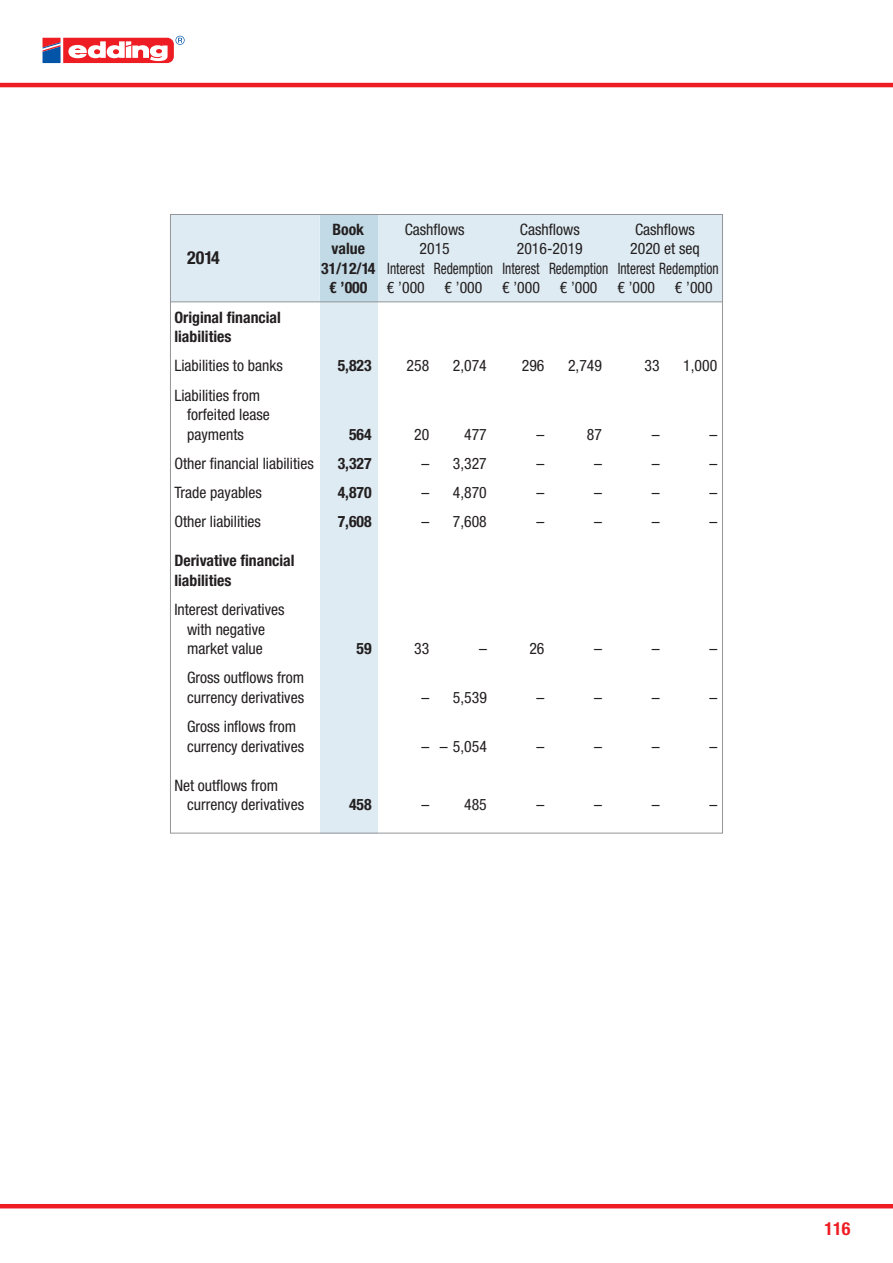
<style>
.page{position:relative;width:893px;height:1263px;background:#fff}
.page>*{position:absolute;margin:0;border:0;box-sizing:border-box;transform-origin:0 0}
.t1{font:700 condensed 18px "Helvetica Neue LTW1 G";color:#231f20}
.t2{font:700 condensed 18px "Helvetica Neue LTW1 G";color:#ee1d23}
.t3{font:condensed 15.75px/19.5px "Helvetica Neue LTW1 G";color:#231f20}
.t4{font:700 condensed 15.75px/19.5px "Helvetica Neue LTW1 G";color:#231f20}
.t5{font:condensed 15.75px "Helvetica Neue LTW1 G";color:#231f20;scale:.85 1}
.s1{font-weight:700}
.s2{font-weight:400}
</style>
<div class="page">
<div style="left:172px;top:216px;width:549px;height:85px;background:#deebf2"></div>
<div style="left:320px;top:302px;width:57px;height:531px;background:#deebf2"></div>
<div style="left:320px;top:215px;width:57px;height:87px;background:#c2dae6"></div>
<hr style="left:170px;top:301px;width:553px;height:1px;background:#939598">
<hr style="left:0;top:83px;width:893px;height:4px;background:#ee1d23">
<svg style="left:43px;top:36px;width:142px;height:27px"></svg>
<hr style="left:0;top:1204px;width:893px;height:4px;background:#ee1d23">
<p class="t1" style="left:187px;top:247px;width:34px">2014</p>
<p class="t4" style="left:332px;top:220px;width:33px">Book</p>
<p class="t3" style="left:405px;top:220px;width:61px">Cashflows</p>
<p class="t3" style="left:520px;top:220px;width:61px">Cashflows</p>
<p class="t3" style="left:635px;top:220px;width:61px">Cashflows</p>
<p class="t4" style="left:332px;top:239px;width:35px">value</p>
<p class="t3" style="left:420px;top:239px;width:32px">2015</p>
<p class="t3" style="left:517px;top:239px;width:68px">2016-2019</p>
<p class="t3" style="left:630px;top:239px;width:71px">2020 et seq</p>
<p class="t5" style="left:321px;top:259px;width:469px"><span class="s1">31/12/14</span> Interest Redemption Interest Redemption Interest Redemption</p>
<p class="t4" style="left:329px;top:278px;width:97px">€ ’000 <span class="s2">€ ’000</span></p>
<p class="t3" style="left:445px;top:278px;width:39px">€ ’000</p>
<p class="t3" style="left:502px;top:278px;width:39px">€ ’000</p>
<p class="t3" style="left:560px;top:278px;width:39px">€ ’000</p>
<p class="t3" style="left:617px;top:278px;width:39px">€ ’000</p>
<p class="t3" style="left:675px;top:278px;width:39px">€ ’000</p>
<p class="t4" style="left:174px;top:307px;width:108px">Original financial liabilities</p>
<p class="t3" style="left:174px;top:356px;width:110px">Liabilities to banks</p>
<p class="t4" style="left:338px;top:356px;width:36px">5,823</p>
<p class="t3" style="left:407px;top:356px;width:24px">258</p>
<p class="t3" style="left:453px;top:356px;width:36px">2,074</p>
<p class="t3" style="left:522px;top:356px;width:24px">296</p>
<p class="t3" style="left:568px;top:356px;width:36px">2,749</p>
<p class="t3" style="left:644px;top:356px;width:17px">33</p>
<p class="t3" style="left:683px;top:356px;width:36px">1,000</p>
<p class="t3" style="left:187px;top:385px;width:84px;text-indent:-13px">Liabilities from forfeited lease payments</p>
<p class="t4" style="left:349px;top:424px;width:24px">564</p>
<p class="t3" style="left:414px;top:424px;width:17px">20</p>
<p class="t3" style="left:464px;top:424px;width:24px">477</p>
<p class="t3" style="left:537px;top:424px;width:9px">–</p>
<p class="t3" style="left:587px;top:424px;width:17px">87</p>
<p class="t3" style="left:652px;top:424px;width:9px">–</p>
<p class="t3" style="left:709px;top:424px;width:9px">–</p>
<p class="t3" style="left:174px;top:454px;width:141px">Other financial liabilities</p>
<p class="t4" style="left:338px;top:454px;width:36px">3,327</p>
<p class="t3" style="left:421px;top:454px;width:67px">– 3,327</p>
<p class="t3" style="left:537px;top:454px;width:9px">–</p>
<p class="t3" style="left:594px;top:454px;width:9px">–</p>
<p class="t3" style="left:652px;top:454px;width:9px">–</p>
<p class="t3" style="left:709px;top:454px;width:9px">–</p>
<p class="t3" style="left:174px;top:483px;width:89px">Trade payables</p>
<p class="t4" style="left:338px;top:483px;width:36px">4,870</p>
<p class="t3" style="left:421px;top:483px;width:67px">– 4,870</p>
<p class="t3" style="left:537px;top:483px;width:9px">–</p>
<p class="t3" style="left:594px;top:483px;width:9px">–</p>
<p class="t3" style="left:652px;top:483px;width:9px">–</p>
<p class="t3" style="left:709px;top:483px;width:9px">–</p>
<p class="t3" style="left:174px;top:512px;width:88px">Other liabilities</p>
<p class="t4" style="left:338px;top:512px;width:36px">7,608</p>
<p class="t3" style="left:421px;top:512px;width:67px">– 7,608</p>
<p class="t3" style="left:537px;top:512px;width:9px">–</p>
<p class="t3" style="left:594px;top:512px;width:9px">–</p>
<p class="t3" style="left:652px;top:512px;width:9px">–</p>
<p class="t3" style="left:709px;top:512px;width:9px">–</p>
<p class="t4" style="left:174px;top:551px;width:122px">Derivative financial liabilities</p>
<p class="t3" style="left:174px;top:600px;width:112px;text-align:center">Interest derivatives with negative market value</p>
<p class="t4" style="left:357px;top:639px;width:17px">59</p>
<p class="t3" style="left:414px;top:639px;width:17px">33</p>
<p class="t3" style="left:479px;top:639px;width:9px">–</p>
<p class="t3" style="left:529px;top:639px;width:17px">26</p>
<p class="t3" style="left:594px;top:639px;width:9px">–</p>
<p class="t3" style="left:652px;top:639px;width:9px">–</p>
<p class="t3" style="left:709px;top:639px;width:9px">–</p>
<p class="t3" style="left:187px;top:668px;width:119px">Gross outflows from currency derivatives</p>
<p class="t3" style="left:187px;top:717px;width:118px">Gross inflows from currency derivatives</p>
<p class="t3" style="left:187px;top:775px;width:118px;text-indent:-13px">Net outflows from currency derivatives</p>
<p class="t3" style="left:421px;top:688px;width:67px">– 5,539</p>
<p class="t3" style="left:537px;top:688px;width:9px">–</p>
<p class="t3" style="left:594px;top:688px;width:9px">–</p>
<p class="t3" style="left:652px;top:688px;width:9px">–</p>
<p class="t3" style="left:709px;top:688px;width:9px">–</p>
<p class="t3" style="left:421px;top:736px;width:67px">– – 5,054</p>
<p class="t3" style="left:537px;top:736px;width:9px">–</p>
<p class="t3" style="left:594px;top:736px;width:9px">–</p>
<p class="t3" style="left:652px;top:736px;width:9px">–</p>
<p class="t3" style="left:709px;top:736px;width:9px">–</p>
<p class="t4" style="left:349px;top:795px;width:24px">458</p>
<p class="t3" style="left:421px;top:795px;width:67px">– 485</p>
<p class="t3" style="left:537px;top:795px;width:9px">–</p>
<p class="t3" style="left:594px;top:795px;width:9px">–</p>
<p class="t3" style="left:652px;top:795px;width:9px">–</p>
<p class="t3" style="left:709px;top:795px;width:9px">–</p>
<p class="t2" style="left:824px;top:1218px;width:27px">116</p>
</div>
